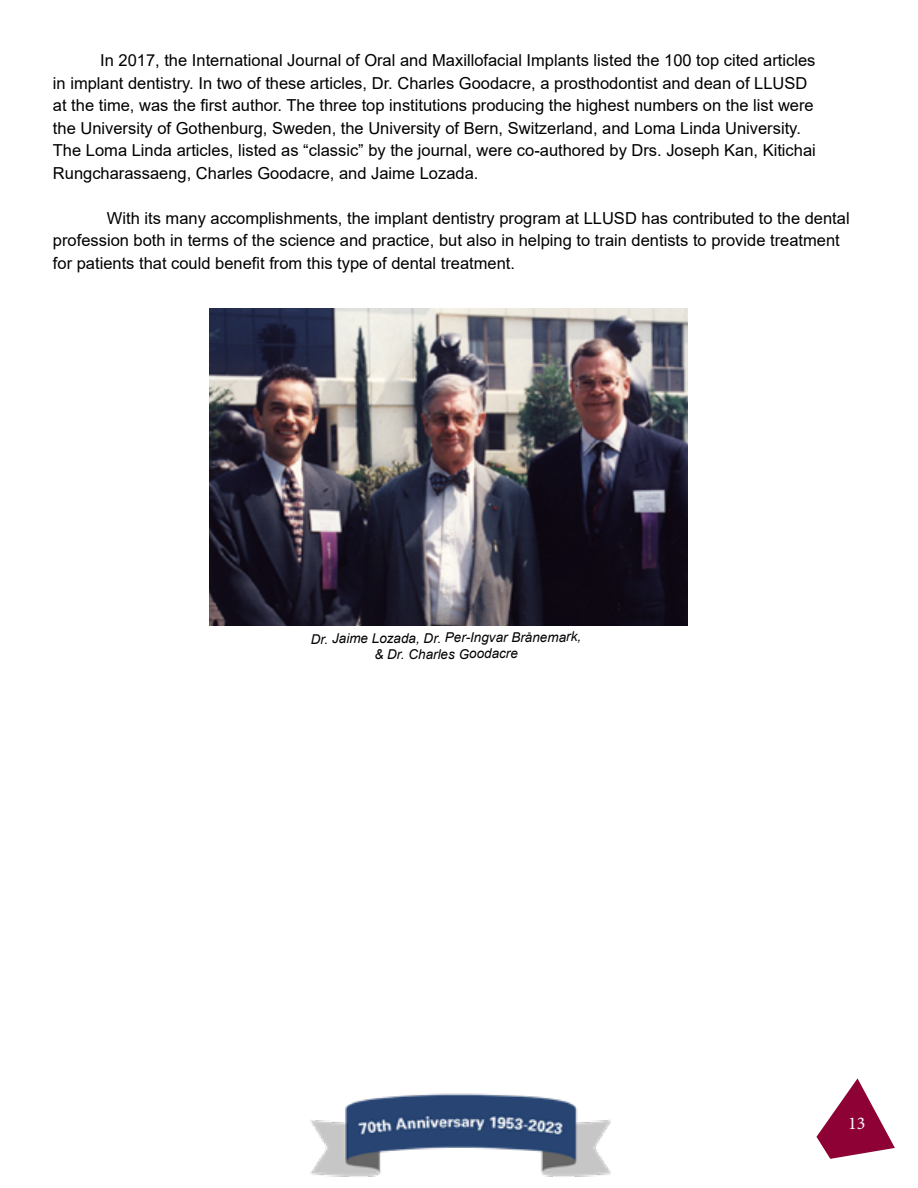
<style>
.page{position:relative;width:918px;height:1188px;background:#fff}
.page>*{position:absolute;margin:0;border:0;box-sizing:border-box;transform-origin:0 0}
.t1{font:18px "Minion Pro";color:#fff}
.t2{font:16.5px/22.5px "Arial";color:#000}
.t3{font:italic 13.5px/16.4px "Arial";letter-spacing:-.01em;color:#000;text-align:center}
</style>
<div class="page">
<svg style="left:816px;top:1078px;width:79px;height:81px"></svg>
<img style="left:310px;top:1093px;width:301px;height:84px">
<img style="left:209px;top:309px;width:479px;height:317px">
<p class="t2" style="left:53px;top:49px;width:764px;text-indent:47px">In 2017, the International Journal of Oral and Maxillofacial Implants listed the 100 top cited articles in implant dentistry. In two of these articles, Dr. Charles Goodacre, a prosthodontist and dean of LLUSD at the time, was the first author. The three top institutions producing the highest numbers on the list were the University of Gothenburg, Sweden, the University of Bern, Switzerland, and Loma Linda University.<br>The Loma Linda articles, listed as “classic” by the journal, were co-authored by Drs. Joseph Kan, Kitichai Rungcharassaeng, Charles Goodacre, and Jaime Lozada.</p>
<p class="t2" style="left:53px;top:206px;width:798px;text-indent:54px">With its many accomplishments, the implant dentistry program at LLUSD has contributed to the dental profession both in terms of the science and practice, but also in helping to train dentists to provide treatment for patients that could benefit from this type of dental treatment.</p>
<p class="t3" style="left:311px;top:630px;width:272px">Dr. Jaime Lozada, Dr. Per-Ingvar Brånemark, &amp; Dr. Charles Goodacre</p>
<p class="t1" style="left:848px;top:1112px;width:19px">13</p>
</div>
